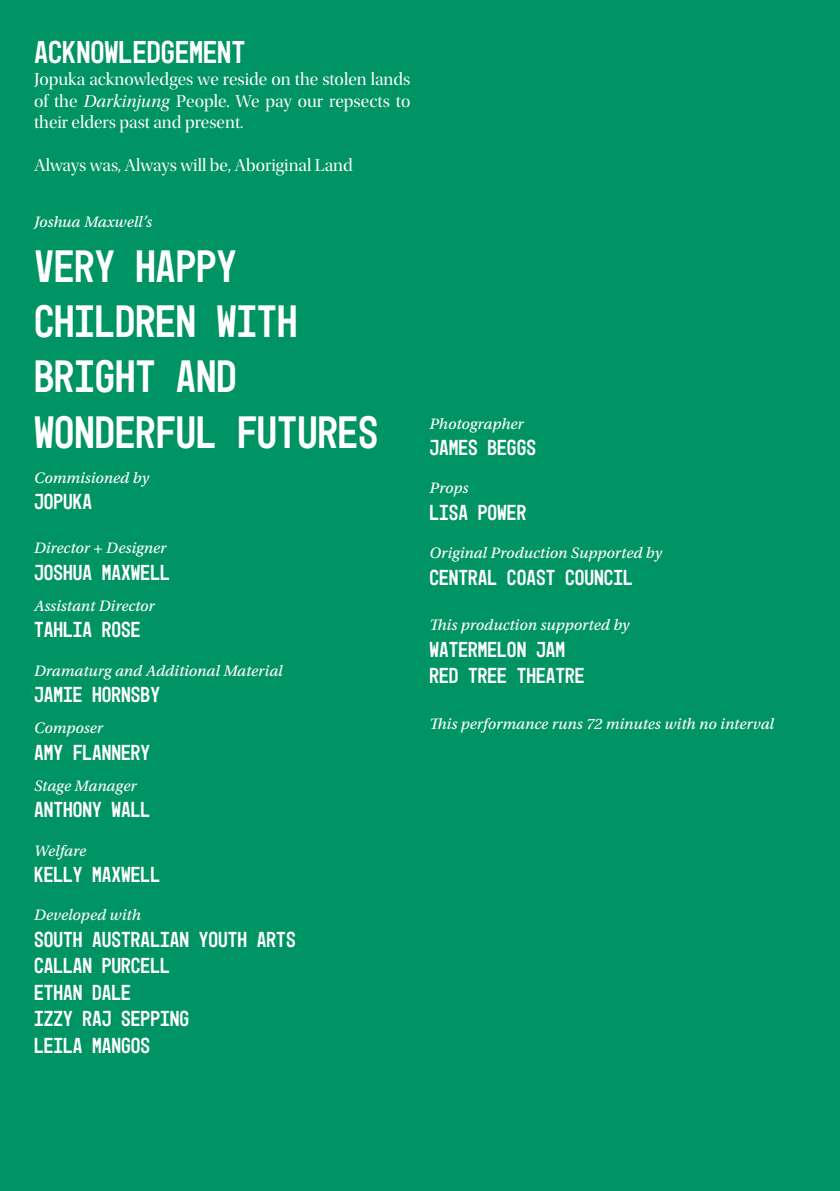
<style>
.page{position:relative;width:840px;height:1191px;background:#fff}
.page>*{position:absolute;margin:0;border:0;box-sizing:border-box;transform-origin:0 0}
.t1{font:46px/55.2px "Mono 45 Headline";color:#fff}
.t2{font:32px "Mono 45 Headline";color:#fff}
.t3{font:22px/26.4px "Mono 45 Headline";color:#fff}
.t4{font:18px/21.6px "Utopia Std Disp";color:#fff;text-align:justify}
.t5{font:16px "Utopia Std Capt It";color:#fff}
.s1{font-family:"Utopia Std Subh It"}
</style>
<div class="page">
<div style="left:0;top:0;width:839px;height:1191px;background:#009363"></div>
<h2 class="t2" style="left:34px;top:34px;width:213px">ACKNOWLEDGEMENT</h2>
<p class="t4" style="left:34px;top:69px;width:378px">Jopuka acknowledges we reside on the stolen lands of the <span class="s1">Darkinjung</span> People. We pay our repsects to their elders past and present.</p>
<p class="t4" style="left:34px;top:155px;width:320px">Always was, Always will be, Aboriginal Land</p>
<p class="t5" style="left:34px;top:212px;width:120px">Joshua Maxwell’s</p>
<h1 class="t1" style="left:34px;top:238px;width:346px">VERY HAPPY<br>CHILDREN WITH<br>BRIGHT AND<br>WONDERFUL FUTURES</h1>
<p class="t5" style="left:34px;top:468px;width:116px">Commisioned by</p>
<h3 class="t3" style="left:34px;top:488px;width:60px">JOPUKA</h3>
<p class="t5" style="left:34px;top:539px;width:134px">Director + Designer</p>
<h3 class="t3" style="left:34px;top:559px;width:137px">JOSHUA MAXWELL</h3>
<p class="t5" style="left:34px;top:596px;width:122px">Assistant Director</p>
<h3 class="t3" style="left:34px;top:616px;width:108px">TAHLIA ROSE</h3>
<p class="t5" style="left:34px;top:661px;width:250px">Dramaturg and Additional Material</p>
<h3 class="t3" style="left:34px;top:681px;width:127px">JAMIE HORNSBY</h3>
<p class="t5" style="left:34px;top:719px;width:70px">Composer</p>
<h3 class="t3" style="left:34px;top:739px;width:118px">AMY FLANNERY</h3>
<p class="t5" style="left:34px;top:776px;width:104px">Stage Manager</p>
<h3 class="t3" style="left:34px;top:796px;width:118px">ANTHONY WALL</h3>
<p class="t5" style="left:34px;top:841px;width:54px">Welfare</p>
<h3 class="t3" style="left:34px;top:861px;width:127px">KELLY MAXWELL</h3>
<p class="t5" style="left:34px;top:906px;width:108px">Developed with</p>
<h3 class="t3" style="left:34px;top:926px;width:263px">SOUTH AUSTRALIAN YOUTH ARTS<br>CALLAN PURCELL<br>ETHAN DALE<br>IZZY RAJ SEPPING<br>LEILA MANGOS</h3>
<p class="t5" style="left:429px;top:414px;width:96px">Photographer</p>
<h3 class="t3" style="left:429px;top:434px;width:108px">JAMES BEGGS</h3>
<p class="t5" style="left:429px;top:479px;width:40px">Props</p>
<h3 class="t3" style="left:429px;top:499px;width:98px">LISA POWER</h3>
<p class="t5" style="left:429px;top:544px;width:234px">Original Production Supported by</p>
<h3 class="t3" style="left:429px;top:564px;width:205px">CENTRAL COAST COUNCIL</h3>
<p class="t5" style="left:429px;top:616px;width:201px">This production supported by</p>
<h3 class="t3" style="left:429px;top:636px;width:156px">WATERMELON JAM<br>RED TREE THEATRE</h3>
<p class="t5" style="left:429px;top:714px;width:346px">This performance runs 72 minutes with no interval</p>
</div>
